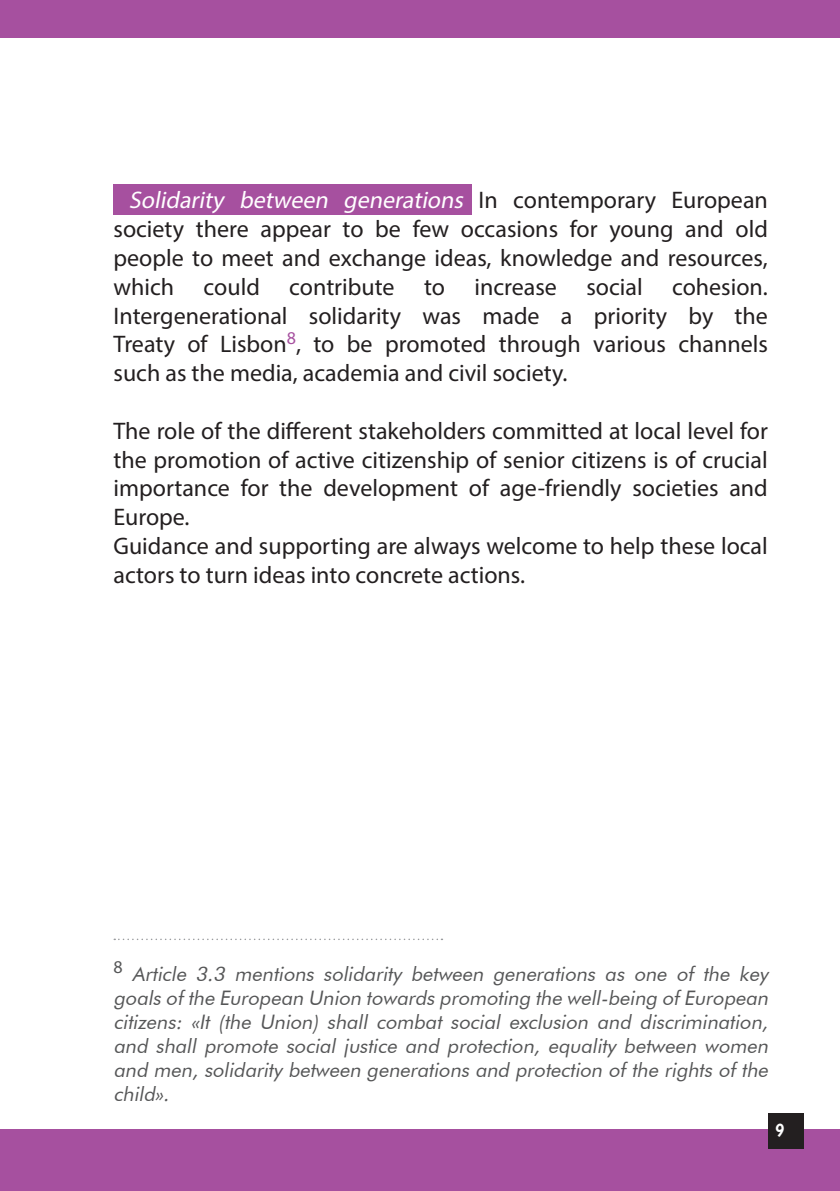
<style>
.page{position:relative;width:840px;height:1191px;background:#fff}
.page>*{position:absolute;margin:0;border:0;box-sizing:border-box;transform-origin:0 0}
.t1{font:24px/28.8px "Myriad Pro";color:#231f20;text-align:justify}
.t2{font:italic 20px/24px "Futura BT";color:#555657}
.t3{font:19px "Boogaloo";color:#fff}
.s1{font-style:italic;color:#fff}
</style>
<div class="page">
<div style="left:0;top:1129px;width:839px;height:62px;background:#a6509f"></div>
<div style="left:0;top:0;width:839px;height:37px;background:#a6509f"></div>
<div style="left:767px;top:1112px;width:36px;height:36px;background:#231f20"></div>
<div style="left:113px;top:185px;width:358px;height:30px;background:#a6509f"></div>
<svg style="left:114px;top:938px;width:328px;height:2px"></svg>
<p class="t1" style="left:113px;top:185px;width:655px;text-indent:15px"><span class="s1">Solidarity between generations</span> I n c o n t e m p o ra ry E u ro p e a n society there appear to be few occasions for young and old people to meet and exchange ideas, knowledge and resources, which could contribute to increase social cohesion.<br>Intergenerational solidarity was made a priority by the Treaty of Lisbon<sup>8</sup>, to be promoted through various channels such as the media, academia and civil society.</p>
<p class="t1" style="left:113px;top:416px;width:655px">The role of the different stakeholders committed at local level for the promotion of active citizenship of senior citizens is of crucial importance for the development of age-friendly societies and Europe.</p>
<p class="t1" style="left:113px;top:531px;width:655px">Guidance and supporting are always welcome to help these local actors to turn ideas into concrete actions.</p>
<p class="t2" style="left:113px;top:961px;width:659px"><sup>8</sup> Article 3.3 mentions solidarity between generations as one of the key goals ofthe European Union towards promoting the well-being ofEuropean citizens: «It (the Union) shall combat social exclusion and discrimination, and shall promote social justice and protection, equality between women and men, solidarity between generations and protection of the rights of the child».</p>
<p class="t3" style="left:774px;top:1118px;width:11px">9</p>
</div>
